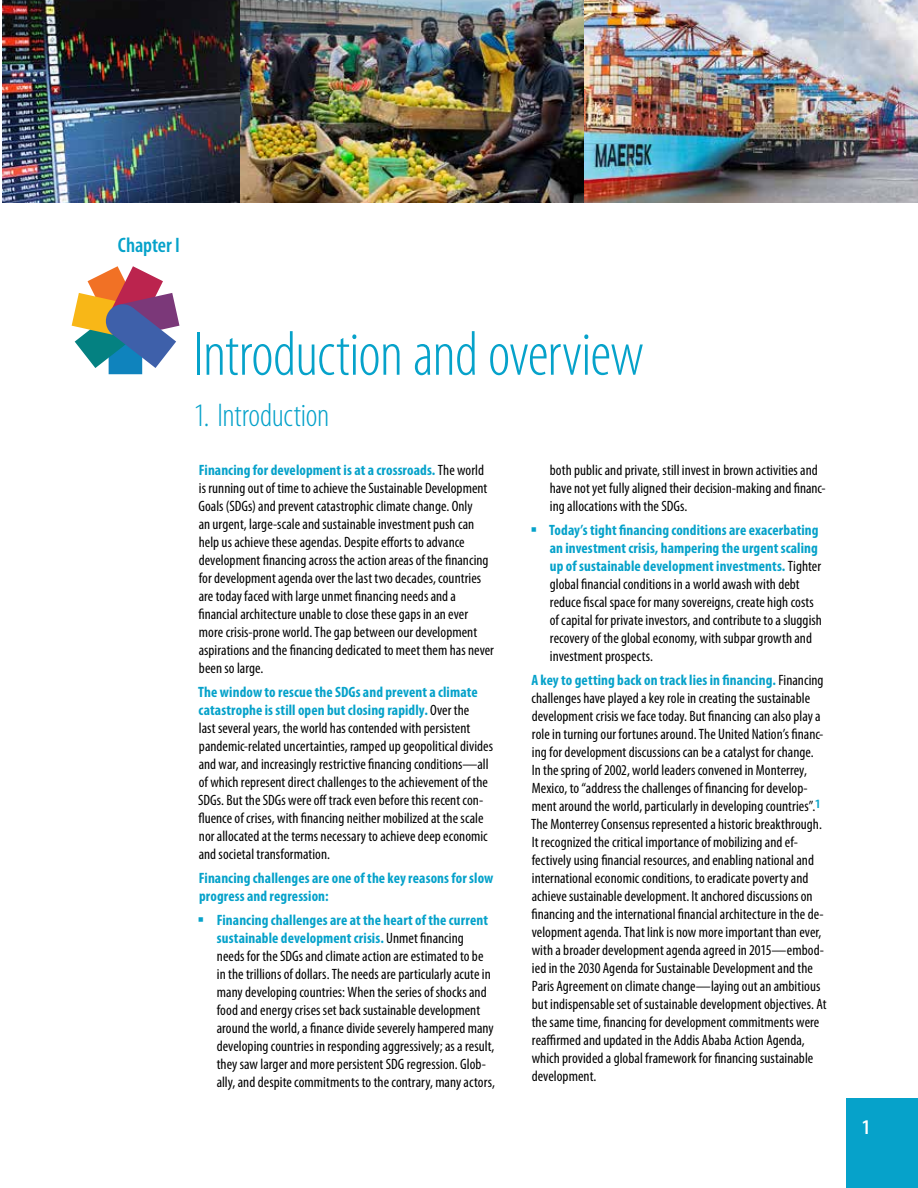
<style>
.page{position:relative;width:918px;height:1188px;background:#fff}
.page>*{position:absolute;margin:0;border:0;box-sizing:border-box;transform-origin:0 0}
.t1{font:300 condensed 63px "Myriad Pro";letter-spacing:-.015em;color:#06a2ca}
.t2{font:300 condensed 33px "Myriad Pro";letter-spacing:-.01em;color:#06a2ca}
.t3{font:600 condensed 21px "Myriad Pro";letter-spacing:-.005em;color:#06a2ca}
.t4{font:600 condensed 21px "Myriad Pro";color:#fff}
.t5{font:condensed 15px/18px "Myriad Pro";letter-spacing:.005em;color:#000}
.t6{font:700 condensed 15px/18px "Myriad Pro";letter-spacing:.005em;color:#06a2ca}
.s1{font-weight:700;color:#06a2ca}
</style>
<div class="page">
<div style="left:847px;top:1098px;width:71px;height:90px;background:#06a2ca"></div>
<div style="left:109px;top:324px;width:33px;height:50px;background:#0f83bd"></div>
<svg style="left:72px;top:266px;width:107px;height:102px"></svg>
<div style="left:106px;top:304px;width:34px;height:34px;background:#3e60aa;border-radius:50%"></div>
<img style="left:2px;top:0;width:916px;height:202px">
<h3 class="t3" style="left:118px;top:233px;width:64px">Chapter I</h3>
<h1 class="t1" style="left:194px;top:317px;width:452px">Introduction and overview</h1>
<h2 class="t2" style="left:194px;top:395px;width:137px">1. Introduction</h2>
<p class="t5" style="left:198px;top:461px;width:297px"><span class="s1">Financing for development is at a crossroads.</span> The world is running out of time to achieve the Sustainable Development Goals (SDGs) and prevent catastrophic climate change. Only<br>an urgent, large-scale and sustainable investment push can help us achieve these agendas. Despite efforts to advance development financing across the action areas of the financing for development agenda over the last two decades, countries are today faced with large unmet financing needs and a financial architecture unable to close these gaps in an ever more crisis-prone world. The gap between our development aspirations and the financing dedicated to meet them has never been so large.</p>
<p class="t5" style="left:198px;top:683px;width:297px"><span class="s1">The window to rescue the SDGs and prevent a climate catastrophe is still open but closing rapidly.</span> Over the<br>last several years, the world has contended with persistent pandemic-related uncertainties, ramped up geopolitical divides and war, and increasingly restrictive financing conditions—all of which represent direct challenges to the achievement of the SDGs. But the SDGs were off track even before this recent con&shy;fluence of crises, with financing neither mobilized at the scale nor allocated at the terms necessary to achieve deep economic and societal transformation.</p>
<p class="t6" style="left:199px;top:868px;width:296px">Financing challenges are one of the key reasons for slow progress and regression:</p>
<p class="t5" style="left:217px;top:911px;width:280px"><span class="s1">Financing challenges are at the heart of the current sustainable development crisis.</span> Unmet financing needs for the SDGs and climate action are estimated to be in the trillions of dollars. The needs are particularly acute in many developing countries: When the series of shocks and food and energy crises set back sustainable development around the world, a finance divide severely hampered many developing countries in responding aggressively; as a result, they saw larger and more persistent SDG regression. Glob&shy;ally, and despite commitments to the contrary, many actors,</p>
<p class="t5" style="left:550px;top:461px;width:277px">both public and private, still invest in brown activities and have not yet fully aligned their decision-making and financ&shy;ing allocations with the SDGs.</p>
<p class="t5" style="left:549px;top:521px;width:274px"><span class="s1">Today’s tight financing conditions are exacerbating an investment crisis, hampering the urgent scaling up of sustainable development investments.</span> Tighter global financial conditions in a world awash with debt reduce fiscal space for many sovereigns, create high costs of capital for private investors, and contribute to a sluggish recovery of the global economy, with subpar growth and investment prospects.</p>
<p class="t5" style="left:531px;top:671px;width:297px"><span class="s1">A key to getting back on track lies in financing.</span> Financing challenges have played a key role in creating the sustainable development crisis we face today. But financing can also play a role in turning our fortunes around. The United Nation’s financ&shy;ing for development discussions can be a catalyst for change.<br>In the spring of 2002, world leaders convened in Monterrey, Mexico, to “address the challenges of financing for develop&shy;ment around the world, particularly in developing countries”.<sup>1<br></sup>The Monterrey Consensus represented a historic breakthrough.<br>It recognized the critical importance of mobilizing and ef&shy;fectively using financial resources, and enabling national and international economic conditions, to eradicate poverty and achieve sustainable development. It anchored discussions on financing and the international financial architecture in the de&shy;velopment agenda. That link is now more important than ever, with a broader development agenda agreed in 2015—embod&shy;ied in the 2030 Agenda for Sustainable Development and the Paris Agreement on climate change—laying out an ambitious but indispensable set of sustainable development objectives. At the same time, financing for development commitments were reaffirmed and updated in the Addis Ababa Action Agenda, which provided a global framework for financing sustainable development.</p>
<h3 class="t4" style="left:862px;top:1114px;width:10px">1</h3>
</div>
